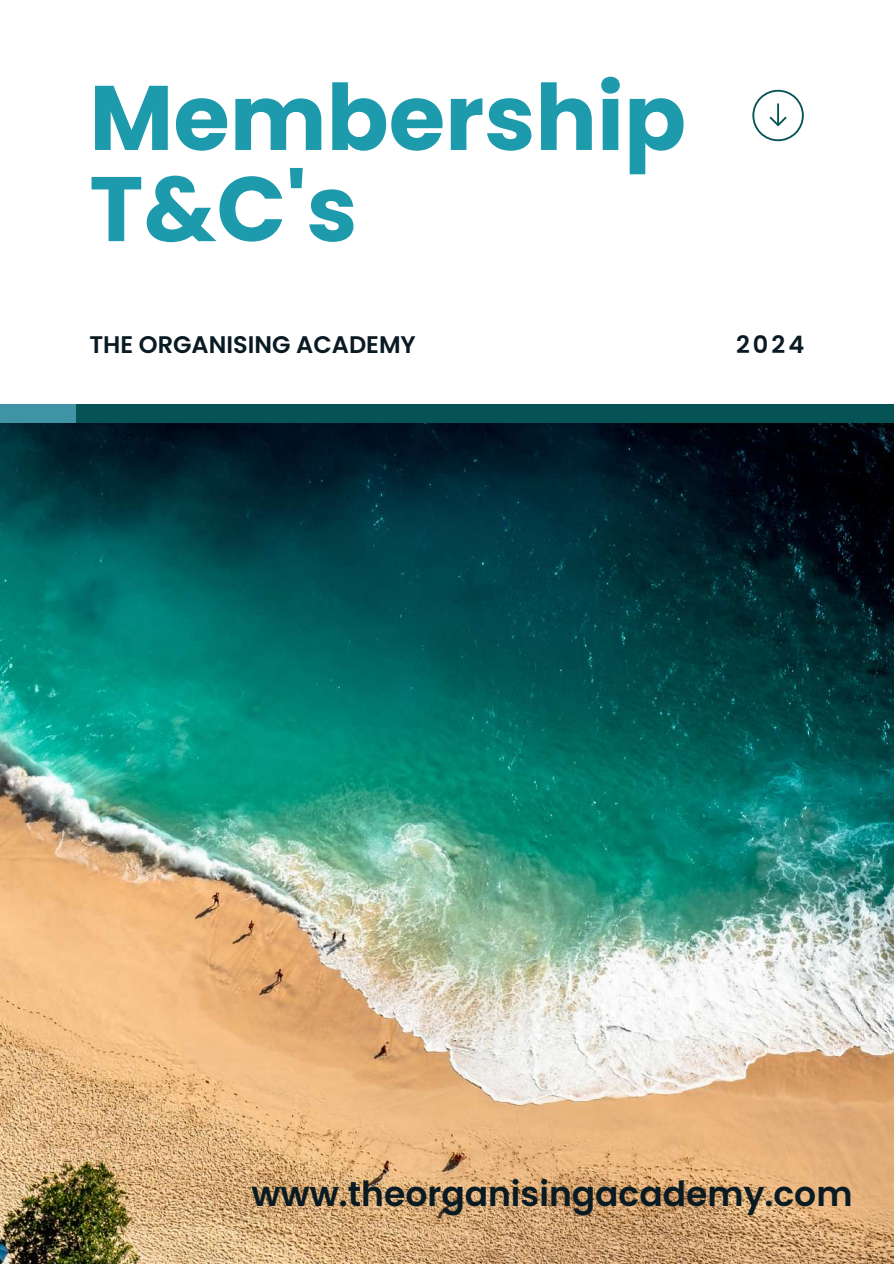
<style>
.page{position:relative;width:894px;height:1264px;background:#fff}
.page>*{position:absolute;margin:0;border:0;box-sizing:border-box;transform-origin:0 0}
.t1{font:700 91.5px/91.2px "Poppins";color:#1d9aac}
.t2{font:600 34.5px "Poppins";color:#091a22}
.t3{font:600 24px "Poppins";color:#091a22}
</style>
<div class="page">
<img style="left:0;top:423px;width:893px;height:840px">
<div style="left:0;top:404px;width:76px;height:19px;background:#4093a4"></div>
<div style="left:76px;top:404px;width:817px;height:19px;background:#055354"></div>
<svg style="left:752px;top:89px;width:52px;height:53px"></svg>
<h1 class="t1" style="left:89px;top:72px;width:598px">Membership<br>T&amp;C's</h1>
<p class="t3" style="left:89px;top:327px;width:328px">THE ORGANISING ACADEMY</p>
<p class="t3" style="left:735px;top:327px;width:70px">2024</p>
<p class="t2" style="left:251px;top:1169px;width:602px">www.theorganisingacademy.com</p>
</div>
